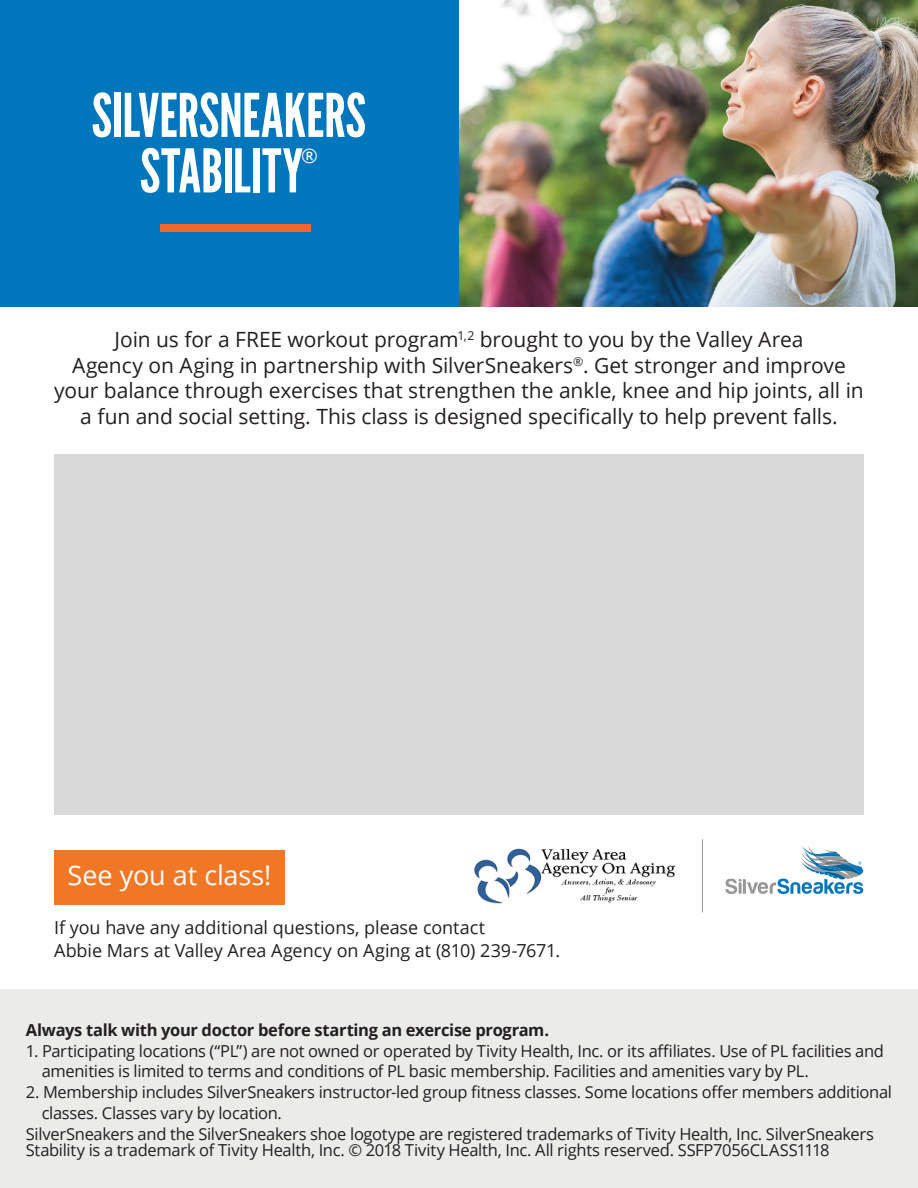
<style>
.page{position:relative;width:918px;height:1188px;background:#fff}
.page>*{position:absolute;margin:0;border:0;box-sizing:border-box;transform-origin:0 0}
.t1{font:60px/55.5px "League Gothic";letter-spacing:-.005em;color:#fff;text-align:center}
.t2{font:27px "Open Sans";letter-spacing:-.005em;color:#fff}
.t3{font:21px/25.5px "Open Sans";letter-spacing:-.005em;color:#231f20;text-align:center}
.t4{font:20.1px "Open Sans";color:#fff}
.t5{font:18px/22.5px "Open Sans";letter-spacing:-.005em;color:#231f20}
.t6{font:16.5px/20.9px "Open Sans";letter-spacing:-.02em;color:#231f20}
.t7{font:700 16.5px "Open Sans";letter-spacing:-.02em;color:#231f20}
</style>
<div class="page">
<img style="left:459px;top:0;width:459px;height:306px">
<div style="left:0;top:0;width:459px;height:306px;background:#0077bd"></div>
<div style="left:161px;top:224px;width:150px;height:8px;background:#f2682a"></div>
<div style="left:0;top:989px;width:918px;height:199px;background:#ebebea"></div>
<div style="left:54px;top:454px;width:810px;height:361px;background:#dad9d9"></div>
<div style="left:54px;top:851px;width:231px;height:54px;background:#f07726"></div>
<svg style="left:725px;top:846px;width:139px;height:48px"></svg>
<hr style="left:702px;top:839px;width:1px;height:73px;background:#979899">
<img style="left:474px;top:848px;width:202px;height:56px">
<h1 class="t1" style="left:92px;top:88px;width:276px">SILVERSNEAKERS<br>STABILITY</h1>
<p class="t4" style="left:301px;top:142px;width:18px">®</p>
<p class="t3" style="left:54px;top:327px;width:811px">Join us for a FREE workout program<sup>1,2</sup> brought to you by the Valley Area<br>Agency on Aging in partnership with SilverSneakers<sup>®</sup>. Get stronger and improve your balance through exercises that strengthen the ankle, knee and hip joints, all in a fun and social setting. This class is designed specifically to help prevent falls.</p>
<h2 class="t2" style="left:68px;top:857px;width:205px">See you at class!</h2>
<p class="t5" style="left:54px;top:916px;width:508px">If you have any additional questions, please contact<br>Abbie Mars at Valley Area Agency on Aging at (810) 239-7671.</p>
<p class="t7" style="left:26px;top:1018px;width:525px">Always talk with your doctor before starting an exercise program.</p>
<p class="t6" style="left:42px;top:1040px;width:844px;text-indent:-16px">1. Participating locations (“PL”) are not owned or operated by Tivity Health, Inc. or its affiliates. Use of PL facilities and amenities is limited to terms and conditions of PL basic membership. Facilities and amenities vary by PL.</p>
<p class="t6" style="left:26px;top:1081px;width:868px">2. Membership includes SilverSneakers instructor-led group fitness classes. Some locations offer members additional</p>
<p class="t6" style="left:42px;top:1102px;width:242px">classes. Classes vary by location.</p>
<p class="t6" style="left:26px;top:1123px;width:850px">SilverSneakers and the SilverSneakers shoe logotype are registered trademarks of Tivity Health, Inc. SilverSneakers</p>
<p class="t6" style="left:26px;top:1140px;width:805px">Stability is a trademark of Tivity Health, Inc. © 2018 Tivity Health, Inc. All rights reserved. SSFP7056CLASS1118</p>
</div>
